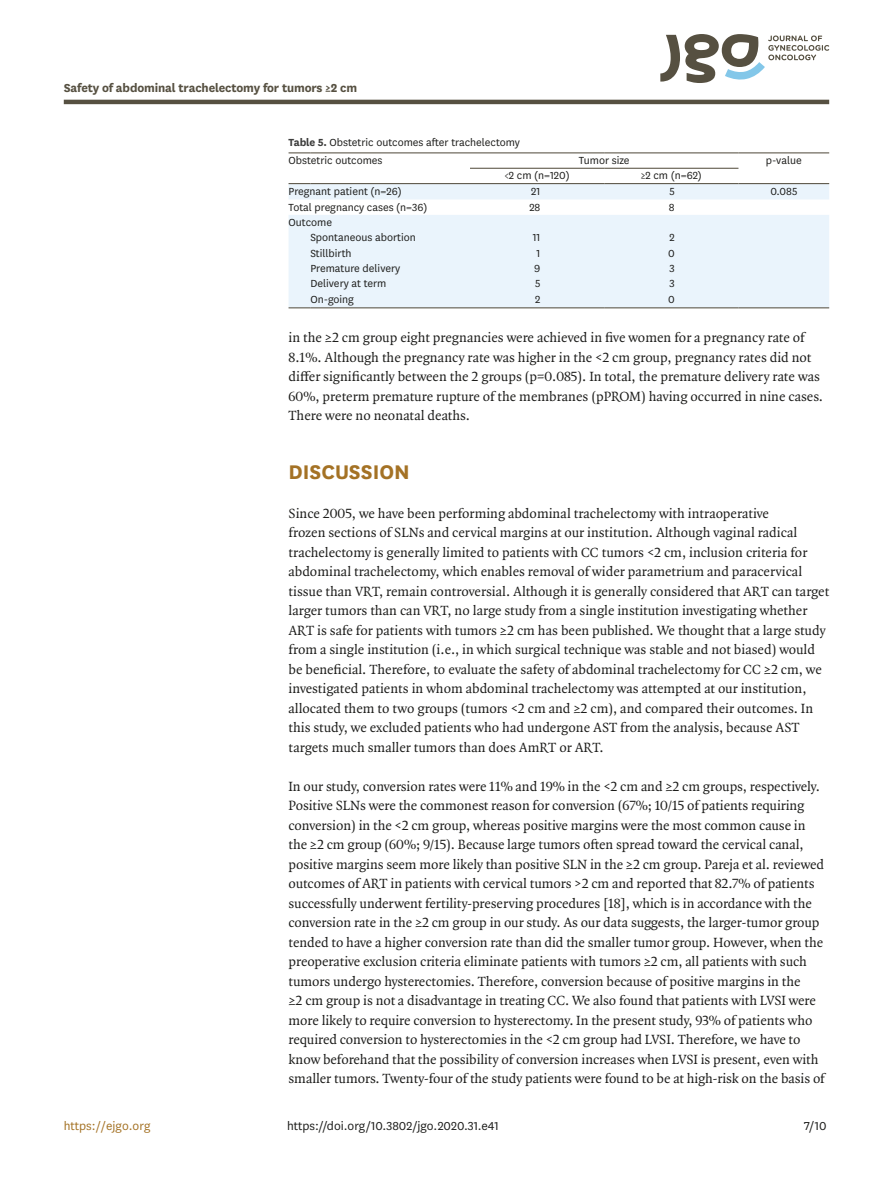
<style>
.page{position:relative;width:893px;height:1191px;background:#fff}
.page>*{position:absolute;margin:0;border:0;box-sizing:border-box;transform-origin:0 0}
.body_title1{font:700 23.1px "National";color:#a47225}
.body_p{font:14.25px/19.5px "Quadraat OT";letter-spacing:-.005em;color:#1d1d1b}
.body_p_first{font:14.25px/19.5px "Quadraat OT";color:#1d1d1b}
.doi_running_footer{font:13.5px "National";color:#1d1d1b}
.alt-title-type{font:700 13.5px "National";letter-spacing:-.01em;color:#565041}
.t1{font:13.5px "National";color:#a47225}
.tbody_entry{font:12px "National";color:#1d1d1b}
.thead_entry{font:12px "National";color:#1d1d1b}
.table-wrap_caption{font:12px "National";color:#1d1d1b}
.s1{font-weight:700;color:#3d3d3c}
</style>
<div class="page">
<hr style="left:64px;top:100px;width:765px;height:4px;background:#565041">
<svg style="left:660px;top:34px;width:169px;height:49px"></svg>
<svg style="left:289px;top:184px;width:540px;height:123px;background:#ecf5fc"></svg>
<svg style="left:289px;top:152px;width:21px;height:1px"></svg>
<hr style="left:310px;top:152px;width:160px;height:1px;background:#565041">
<hr style="left:470px;top:152px;width:134px;height:1px;background:#565041">
<hr style="left:604px;top:152px;width:134px;height:1px;background:#565041">
<hr style="left:738px;top:152px;width:91px;height:1px;background:#565041">
<hr style="left:470px;top:168px;width:134px;height:1px;background:#565041">
<hr style="left:604px;top:168px;width:134px;height:1px;background:#565041">
<svg style="left:289px;top:183px;width:21px;height:1px"></svg>
<hr style="left:310px;top:183px;width:160px;height:1px;background:#565041">
<hr style="left:470px;top:183px;width:134px;height:1px;background:#565041">
<hr style="left:604px;top:183px;width:134px;height:1px;background:#565041">
<hr style="left:738px;top:183px;width:91px;height:1px;background:#565041">
<svg style="left:289px;top:307px;width:21px;height:1px"></svg>
<hr style="left:310px;top:307px;width:160px;height:1px;background:#565041">
<hr style="left:470px;top:307px;width:134px;height:1px;background:#565041">
<hr style="left:604px;top:307px;width:134px;height:1px;background:#565041">
<hr style="left:738px;top:307px;width:91px;height:1px;background:#565041">
<p class="alt-title-type" style="left:64px;top:78px;width:295px">Safety of abdominal trachelectomy for tumors ≥2 cm</p>
<p class="table-wrap_caption" style="left:289px;top:135px;width:233px"><span class="s1">Table 5.</span> Obstetric outcomes after trachelectomy</p>
<p class="thead_entry" style="left:289px;top:152px;width:95px">Obstetric outcomes</p>
<p class="thead_entry" style="left:579px;top:152px;width:52px">Tumor size</p>
<p class="thead_entry" style="left:766px;top:152px;width:37px">p-value</p>
<p class="thead_entry" style="left:504px;top:168px;width:67px">&lt;2 cm (n=120)</p>
<p class="thead_entry" style="left:641px;top:168px;width:63px">≥2 cm (n=62)</p>
<p class="tbody_entry" style="left:289px;top:184px;width:115px">Pregnant patient (n=26)</p>
<p class="tbody_entry" style="left:531px;top:184px;width:11px">21</p>
<p class="tbody_entry" style="left:669px;top:184px;width:7px">5</p>
<p class="tbody_entry" style="left:770px;top:184px;width:29px">0.085</p>
<p class="tbody_entry" style="left:289px;top:199px;width:140px">Total pregnancy cases (n=36)</p>
<p class="tbody_entry" style="left:529px;top:199px;width:13px">28</p>
<p class="tbody_entry" style="left:669px;top:199px;width:7px">8</p>
<p class="tbody_entry" style="left:289px;top:214px;width:45px">Outcome</p>
<p class="tbody_entry" style="left:310px;top:230px;width:107px">Spontaneous abortion</p>
<p class="tbody_entry" style="left:533px;top:230px;width:9px">11</p>
<p class="tbody_entry" style="left:669px;top:230px;width:7px">2</p>
<p class="tbody_entry" style="left:310px;top:245px;width:43px">Stillbirth</p>
<p class="tbody_entry" style="left:537px;top:245px;width:5px">1</p>
<p class="tbody_entry" style="left:668px;top:245px;width:8px">0</p>
<p class="tbody_entry" style="left:310px;top:260px;width:91px">Premature delivery</p>
<p class="tbody_entry" style="left:534px;top:260px;width:8px">9</p>
<p class="tbody_entry" style="left:669px;top:260px;width:7px">3</p>
<p class="tbody_entry" style="left:310px;top:276px;width:78px">Delivery at term</p>
<p class="tbody_entry" style="left:535px;top:276px;width:7px">5</p>
<p class="tbody_entry" style="left:669px;top:276px;width:7px">3</p>
<p class="tbody_entry" style="left:310px;top:291px;width:45px">On-going</p>
<p class="tbody_entry" style="left:535px;top:291px;width:7px">2</p>
<p class="tbody_entry" style="left:668px;top:291px;width:8px">0</p>
<p class="body_p" style="left:289px;top:328px;width:536px">in the ≥2 cm group eight pregnancies were achieved in five women for a pregnancy rate of 8.1%. Although the pregnancy rate was higher in the &lt;2 cm group, pregnancy rates did not differ significantly between the 2 groups (p=0.085). In total, the premature delivery rate was 60%, preterm premature rupture of the membranes (pPROM) having occurred in nine cases.<br>There were no neonatal deaths.</p>
<p class="body_title1" style="left:289px;top:455px;width:123px">DISCUSSION</p>
<p class="body_p_first" style="left:289px;top:503px;width:542px">Since 2005, we have been performing abdominal trachelectomy with intraoperative<br>frozen sections of SLNs and cervical margins at our institution. Although vaginal radical trachelectomy is generally limited to patients with CC tumors &lt;2 cm, inclusion criteria for abdominal trachelectomy, which enables removal of wider parametrium and paracervical tissue than VRT, remain controversial. Although it is generally considered that ART can target larger tumors than can VRT, no large study from a single institution investigating whether ART is safe for patients with tumors ≥2 cm has been published. We thought that a large study from a single institution (i.e., in which surgical technique was stable and not biased) would be beneficial. Therefore, to evaluate the safety of abdominal trachelectomy for CC ≥2 cm, we investigated patients in whom abdominal trachelectomy was attempted at our institution, allocated them to two groups (tumors &lt;2 cm and ≥2 cm), and compared their outcomes. In this study, we excluded patients who had undergone AST from the analysis, because AST targets much smaller tumors than does AmRT or ART.</p>
<p class="body_p" style="left:289px;top:776px;width:538px">In our study, conversion rates were 11% and 19% in the &lt;2 cm and ≥2 cm groups, respectively.<br>Positive SLNs were the commonest reason for conversion (67%; 10/15 of patients requiring conversion) in the &lt;2 cm group, whereas positive margins were the most common cause in the ≥2 cm group (60%; 9/15). Because large tumors often spread toward the cervical canal, positive margins seem more likely than positive SLN in the ≥2 cm group. Pareja et al. reviewed outcomes of ART in patients with cervical tumors &gt;2 cm and reported that 82.7% of patients successfully underwent fertility-preserving procedures [18], which is in accordance with the conversion rate in the ≥2 cm group in our study. As our data suggests, the larger-tumor group tended to have a higher conversion rate than did the smaller tumor group. However, when the preoperative exclusion criteria eliminate patients with tumors ≥2 cm, all patients with such tumors undergo hysterectomies. Therefore, conversion because of positive margins in the<br>≥2 cm group is not a disadvantage in treating CC. We also found that patients with LVSI were more likely to require conversion to hysterectomy. In the present study, 93% of patients who required conversion to hysterectomies in the &lt;2 cm group had LVSI. Therefore, we have to know beforehand that the possibility of conversion increases when LVSI is present, even with smaller tumors. Twenty-four of the study patients were found to be at high-risk on the basis of</p>
<p class="t1" style="left:64px;top:1116px;width:88px">https://ejgo.org</p>
<p class="doi_running_footer" style="left:287px;top:1116px;width:213px">https://doi.org/10.3802/jgo.2020.31.e41</p>
<p class="doi_running_footer" style="left:804px;top:1116px;width:24px">7/10</p>
</div>
